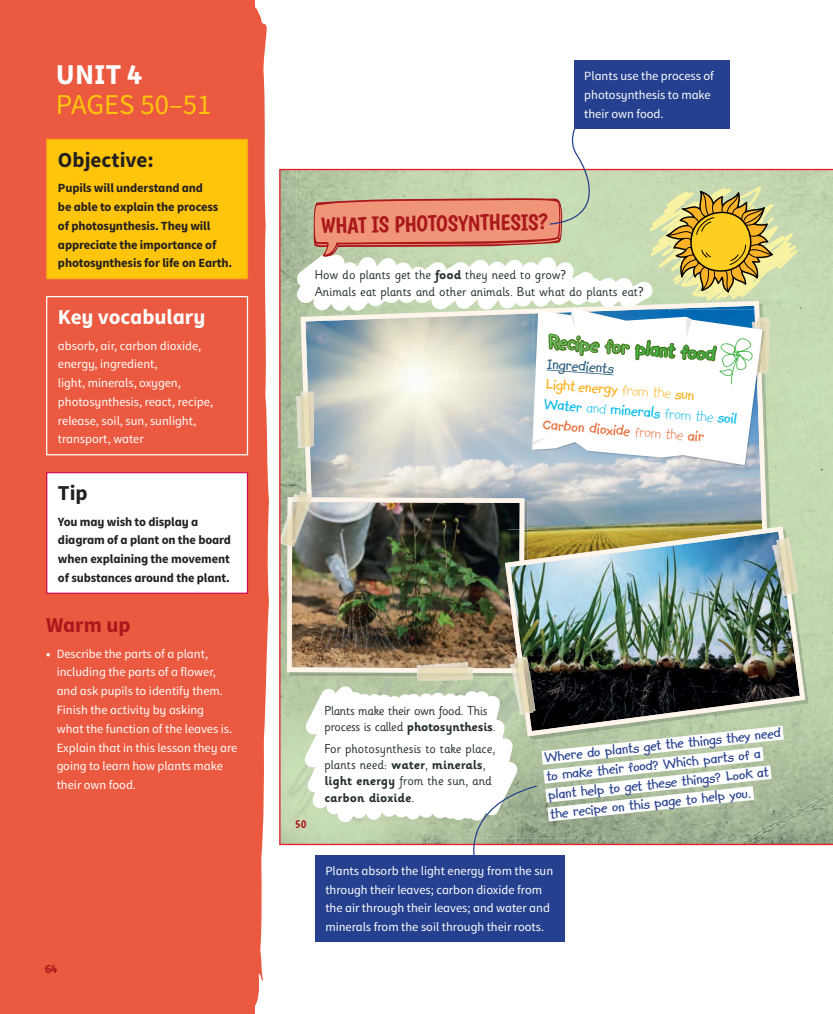
<style>
.page{position:relative;width:833px;height:1014px;background:#fff}
.page>*{position:absolute;margin:0;border:0;box-sizing:border-box;transform-origin:0 0}
.t1{font:28.75px "Source CUP Regular Infant";color:#ffc50b}
.t2{font:28.75px "Source CUP Bold Infant";color:#fff}
.t3{font:22.38px "Boogaloo Regular infant CUP";color:#aa181c}
.t4{font:700 21.75px "Kidprint";color:#68be5d}
.t5{font:21.25px "Source CUP Bold Infant";color:#231f20}
.t6{font:21.25px "Source CUP Bold Infant";color:#fff}
.t7{font:21.25px "Source CUP Bold Infant";color:#aa181c}
.t8{font:700 16.38px/20.5px "Kidprint";color:#00baee}
.t9{font:700 15.5px/19px "Kidprint";color:#25408e}
.t10{font:12.88px/16.4px "Sassoon Infant Rg";color:#26322e}
.t11{font:12.88px/16.4px "Sassoon Infant Rg";letter-spacing:-.02em;color:#26322e}
.t12{font:12.5px/18.8px "Source CUP Regular Infant";color:#fff}
.t13{font:12.5px/18.8px "Source CUP Bold Infant";letter-spacing:-.01em;color:#231f20}
.t14{font:12.5px "Source CUP Bold Infant";color:#aa181c}
.s1{font-family:"Source CUP Bold Infant"}
.s2{font-weight:700}
.s3{color:#43b649}
.s4{color:#316380}
.s5{color:#fcaf17}
.s6{font-weight:400;color:#fcaf17}
.s7{font-weight:400}
.s8{color:#e96a35}
.s9{font-weight:400;color:#e96a35}
</style>
<div class="page">
<div style="left:0;top:0;width:254px;height:1013px;background:#eb5a40"></div>
<svg style="left:228px;top:7px;width:41px;height:999px"></svg>
<img style="left:279px;top:169px;width:554px;height:676px">
<div style="left:47px;top:139px;width:200px;height:140px;background:#ffc50b"></div>
<div style="left:46px;top:139px;width:202px;height:140px;border:1px solid #faa41a"></div>
<div style="left:46px;top:296px;width:202px;height:159px;border:1px solid #fff"></div>
<div style="left:47px;top:472px;width:200px;height:121px;background:#fff"></div>
<div style="left:46px;top:472px;width:202px;height:122px;border:1px solid #d70f4e"></div>
<div style="left:573px;top:60px;width:156px;height:68px;background:#25408e"></div>
<div style="left:315px;top:854px;width:249px;height:87px;background:#25408e"></div>
<img style="left:281px;top:116px;width:516px;height:479px">
<svg style="left:296px;top:656px;width:488px;height:205px"></svg>
<h1 class="t2" style="left:56px;top:64px;width:88px">UNIT 4</h1>
<h1 class="t1" style="left:56px;top:94px;width:157px">PAGES 50–51</h1>
<h3 class="t5" style="left:58px;top:151px;width:97px">Objective:</h3>
<p class="t13" style="left:58px;top:180px;width:176px">Pupils will understand and<br>be able to explain the process of photosynthesis. They will appreciate the importance of photosynthesis for life on Earth.</p>
<h3 class="t6" style="left:58px;top:308px;width:149px">Key vocabulary</h3>
<p class="t12" style="left:58px;top:337px;width:157px">absorb, air, carbon dioxide, energy, ingredient,<br>light, minerals, oxygen, photosynthesis, react, recipe, release, soil, sun, sunlight, transport, water</p>
<h3 class="t5" style="left:58px;top:484px;width:31px">Tip</h3>
<p class="t13" style="left:58px;top:513px;width:175px">You may wish to display a diagram of a plant on the board when explaining the movement of substances around the plant.</p>
<h3 class="t7" style="left:46px;top:616px;width:86px">Warm up</h3>
<p class="t12" style="left:57px;top:645px;width:182px;text-indent:-11px"><span class="s1">•</span> Describe the parts of a plant, including the parts of a flower, and ask pupils to identify them.<br>Finish the activity by asking<br>what the function of the leaves is.<br>Explain that in this lesson they are going to learn how plants make their own food.</p>
<p class="t14" style="left:45px;top:964px;width:15px">64</p>
<p class="t12" style="left:584px;top:68px;width:131px">Plants use the process of photosynthesis to make their own food.</p>
<h2 class="t3" style="left:321px;top:218px;width:229px;rotate:-1deg">WHAT IS PHOTOSYNTHESIS?</h2>
<p class="t10" style="left:315px;top:268px;width:330px">How do plants get the <span class="s2">food</span> they need to grow?<br>Animals eat plants and other animals. But what do plants eat?</p>
<h3 class="t4" style="left:549px;top:330px;width:169px;rotate:4deg">Recipe for <span class="s3">plant food</span></h3>
<h3 class="t8" style="left:547px;top:353px;width:195px;rotate:4deg"><span class="s4">Ingredients<br></span><span class="s5">Light energy</span> <span class="s6">from the</span> <span class="s5">sun<br></span>Water <span class="s7">and</span> minerals <span class="s7">from the</span> soil<br><span class="s8">Carbon dioxide</span> <span class="s9">from the</span> <span class="s8">air</span></h3>
<p class="t11" style="left:324px;top:704px;width:173px">Plants make their own food. This process is called <span class="s2">photosynthesis</span>.</p>
<p class="t10" style="left:324px;top:741px;width:172px">For photosynthesis to take place, plants need: <span class="s2">water</span>, <span class="s2">minerals</span>, <span class="s2">light energy</span> from the sun, and <span class="s2">carbon dioxide</span>.</p>
<p class="t9" style="left:543px;top:747px;width:239px;rotate:-6deg">Where do plants get the things they need to make their food? Which parts of a plant help to get these things? Look at the recipe on this page to help you.</p>
<p class="t12" style="left:325px;top:862px;width:229px">Plants absorb the light energy from the sun through their leaves; carbon dioxide from the air through their leaves; and water and minerals from the soil through their roots.</p>
</div>
